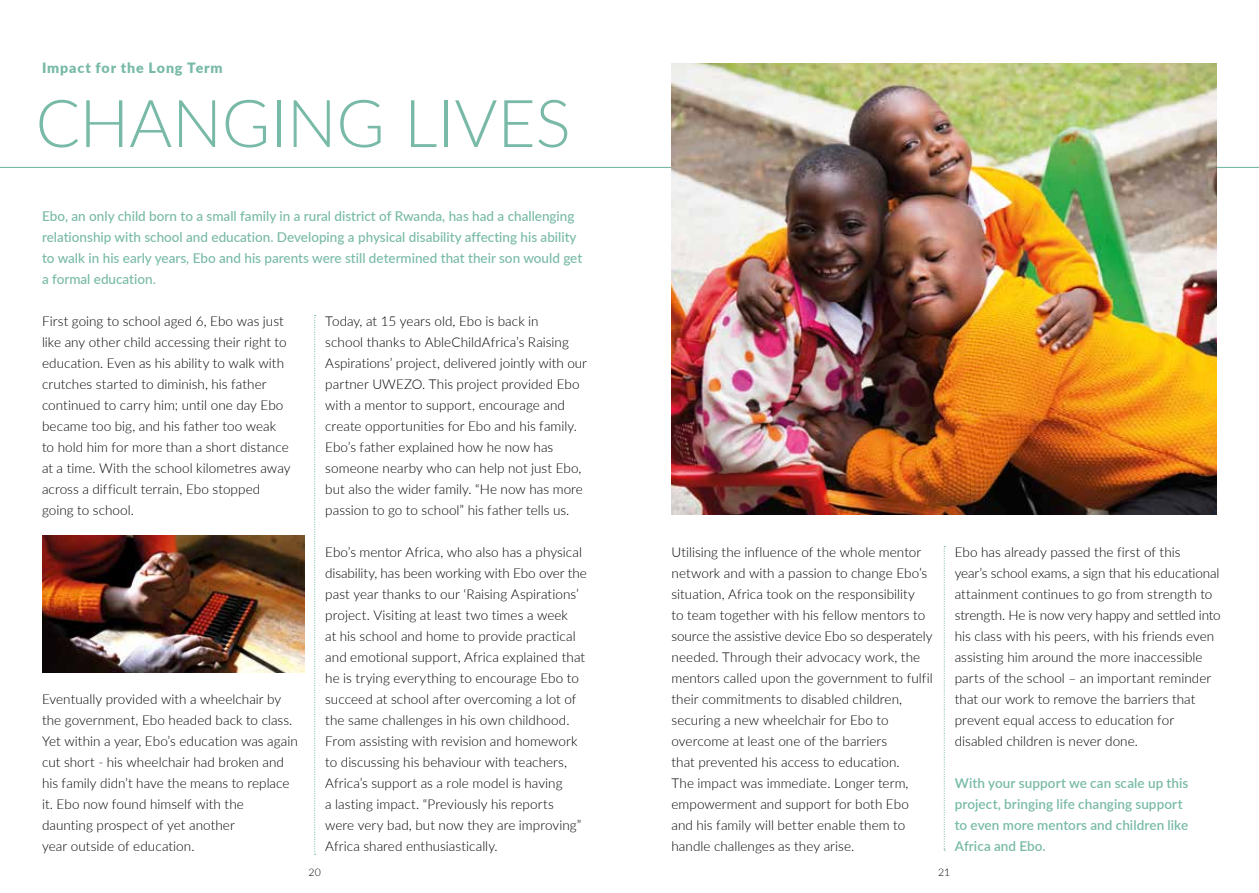
<style>
.page{position:relative;width:1259px;height:893px;background:#fff}
.page>*{position:absolute;margin:0;border:0;box-sizing:border-box;transform-origin:0 0}
.t1{font:300 66px "Lato";letter-spacing:-.005em;color:#78baa7}
.t2{font:900 14.25px "Lato";letter-spacing:.06em;color:#78baa7}
.t3{font:300 13.5px/21px "Lato";letter-spacing:.005em;color:#000}
.t4{font:500 13.5px/21px "Lato";color:#78baa7}
.t5{font:600 13.5px/21px "Lato";letter-spacing:.005em;color:#78baa7}
.t6{font:300 10.5px "Lato";color:#000}
</style>
<div class="page">
<hr style="left:0;top:167px;width:1259px;height:1px;background:#78baa7">
<svg style="left:314px;top:315px;width:2px;height:540px"></svg>
<svg style="left:943px;top:546px;width:2px;height:305px"></svg>
<img style="left:42px;top:536px;width:262px;height:136px">
<img style="left:671px;top:63px;width:546px;height:452px">
<p class="t2" style="left:42px;top:57px;width:182px">Impact for the Long Term</p>
<h1 class="t1" style="left:36px;top:77px;width:537px">CHANGING LIVES</h1>
<p class="t4" style="left:42px;top:205px;width:542px">Ebo, an only child born to a small family in a rural district of Rwanda, has had a challenging relationship with school and education. Developing a physical disability affecting his ability to walk in his early years, Ebo and his parents were still determined that their son would get a formal education.</p>
<p class="t3" style="left:42px;top:310px;width:250px">First going to school aged 6, Ebo was just like any other child accessing their right to education. Even as his ability to walk with crutches started to diminish, his father continued to carry him; until one day Ebo became too big, and his father too weak to hold him for more than a short distance at a time. With the school kilometres away across a difficult terrain, Ebo stopped going to school.</p>
<p class="t3" style="left:42px;top:688px;width:257px">Eventually provided with a wheelchair by the government, Ebo headed back to class.<br>Yet within a year, Ebo’s education was again cut short - his wheelchair had broken and his family didn’t have the means to replace it. Ebo now found himself with the daunting prospect of yet another<br>year outside of education.</p>
<p class="t3" style="left:325px;top:310px;width:263px">Today, at 15 years old, Ebo is back in<br>school thanks to AbleChildAfrica’s Raising Aspirations’ project, delivered jointly with our partner UWEZO. This project provided Ebo with a mentor to support, encourage and create opportunities for Ebo and his family.<br>Ebo’s father explained how he now has someone nearby who can help not just Ebo, but also the wider family. “He now has more passion to go to school” his father tells us.</p>
<p class="t3" style="left:325px;top:541px;width:263px">Ebo’s mentor Africa, who also has a physical disability, has been working with Ebo over the past year thanks to our ‘Raising Aspirations’ project. Visiting at least two times a week<br>at his school and home to provide practical and emotional support, Africa explained that he is trying everything to encourage Ebo to succeed at school after overcoming a lot of the same challenges in his own childhood.<br>From assisting with revision and homework to discussing his behaviour with teachers, Africa’s support as a role model is having<br>a lasting impact. “Previously his reports<br>were very bad, but now they are improving” Africa shared enthusiastically.</p>
<p class="t3" style="left:671px;top:541px;width:263px">Utilising the influence of the whole mentor network and with a passion to change Ebo’s situation, Africa took on the responsibility<br>to team together with his fellow mentors to source the assistive device Ebo so desperately needed. Through their advocacy work, the mentors called upon the government to fulfil their commitments to disabled children, securing a new wheelchair for Ebo to overcome at least one of the barriers<br>that prevented his access to education.<br>The impact was immediate. Longer term, empowerment and support for both Ebo and his family will better enable them to handle challenges as they arise.</p>
<p class="t3" style="left:954px;top:541px;width:267px">Ebo has already passed the first of this<br>year’s school exams, a sign that his educational attainment continues to go from strength to strength. He is now very happy and settled into his class with his peers, with his friends even assisting him around the more inaccessible parts of the school – an important reminder that our work to remove the barriers that prevent equal access to education for disabled children is never done.</p>
<p class="t5" style="left:954px;top:772px;width:235px">With your support we can scale up this project, bringing life changing support to even more mentors and children like<br>Africa and Ebo.</p>
<p class="t6" style="left:309px;top:865px;width:14px">20</p>
<p class="t6" style="left:938px;top:864px;width:14px">21</p>
</div>
